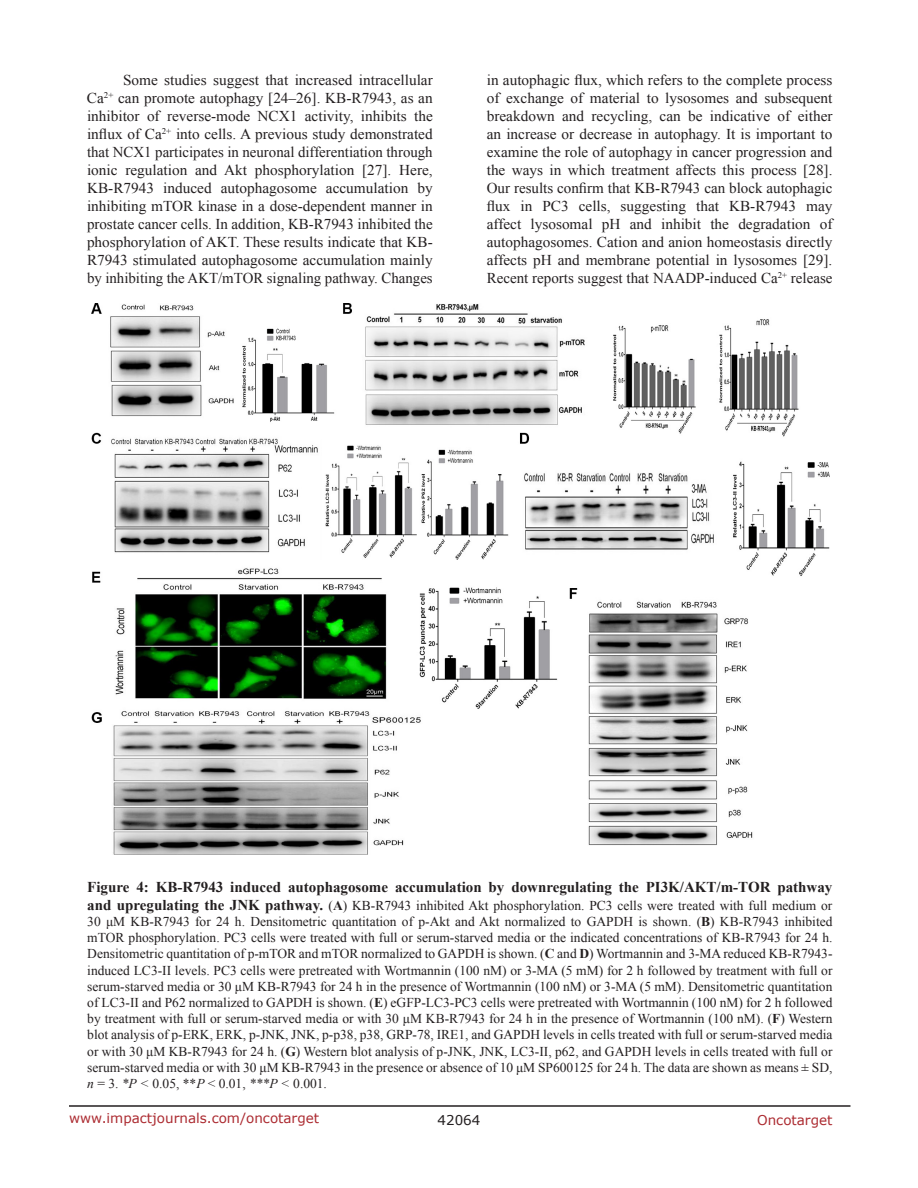
<style>
.page{position:relative;width:918px;height:1188px;background:#fff}
.page>*{position:absolute;margin:0;border:0;box-sizing:border-box;transform-origin:0 0}
.t1{font:15px/18px "Times New Roman";color:#231f20;text-align:justify}
.t2{font:700 15px "Times New Roman";color:#231f20}
.t3{font:13.5px/16.2px "Times New Roman";color:#231f20;text-align:justify}
.t4{font:13.5px "Verdana";color:#ac2b31}
.t5{font:13.5px "Verdana";color:#231f20}
.s1{font-weight:700;font-size:15px}
.s2{font-weight:700}
.s3{font-style:italic}
</style>
<div class="page">
<hr style="left:69px;top:1105px;width:781px;height:2px;background:#231f20">
<img style="left:91px;top:304px;width:738px;height:551px">
<p class="t1" style="left:87px;top:71px;width:347px;text-indent:36px">Some studies suggest that increased intracellular Ca<sup>2+</sup> can promote autophagy [24–26]. KB-R7943, as an inhibitor of reverse-mode NCX1 activity, inhibits the influx of Ca<sup>2+</sup> into cells. A previous study demonstrated that NCX1 participates in neuronal differentiation through ionic regulation and Akt phosphorylation [27]. Here, KB-R7943 induced autophagosome accumulation by inhibiting mTOR kinase in a dose-dependent manner in prostate cancer cells. In addition, KB-R7943 inhibited the phosphorylation of AKT. These results indicate that KB-R7943 stimulated autophagosome accumulation mainly by inhibiting the AKT/mTOR signaling pathway. Changes</p>
<p class="t1" style="left:487px;top:71px;width:347px">in autophagic flux, which refers to the complete process of exchange of material to lysosomes and subsequent breakdown and recycling, can be indicative of either an increase or decrease in autophagy. It is important to examine the role of autophagy in cancer progression and the ways in which treatment affects this process [28].<br>Our results confirm that KB-R7943 can block autophagic flux in PC3 cells, suggesting that KB-R7943 may affect lysosomal pH and inhibit the degradation of autophagosomes. Cation and anion homeostasis directly affects pH and membrane potential in lysosomes [29].<br>Recent reports suggest that NAADP-induced Ca<sup>2+</sup> release</p>
<p class="t2" style="left:87px;top:876px;width:663px">Figure 4: KB-R7943 induced autophagosome accumulation by downregulating the PI3K/AKT/m-TOR</p>
<p class="t2" style="left:777px;top:876px;width:57px">pathway</p>
<p class="t3" style="left:87px;top:897px;width:747px"><span class="s1">and upregulating the JNK pathway.</span> (<span class="s2">A</span>) KB-R7943 inhibited Akt phosphorylation. PC3 cells were treated with full medium or 30 μM KB-R7943 for 24 h. Densitometric quantitation of p-Akt and Akt normalized to GAPDH is shown. (<span class="s2">B</span>) KB-R7943 inhibited mTOR phosphorylation. PC3 cells were treated with full or serum-starved media or the indicated concentrations of KB-R7943 for 24 h.<br>Densitometric quantitation of p-mTOR and mTOR normalized to GAPDH is shown. (<span class="s2">C</span> and <span class="s2">D</span>) Wortmannin and 3-MA reduced KB-R7943- induced LC3-II levels. PC3 cells were pretreated with Wortmannin (100 nM) or 3-MA (5 mM) for 2 h followed by treatment with full or serum-starved media or 30 μM KB-R7943 for 24 h in the presence of Wortmannin (100 nM) or 3-MA (5 mM). Densitometric quantitation of LC3-II and P62 normalized to GAPDH is shown. (<span class="s2">E</span>) eGFP-LC3-PC3 cells were pretreated with Wortmannin (100 nM) for 2 h followed by treatment with full or serum-starved media or with 30 μM KB-R7943 for 24 h in the presence of Wortmannin (100 nM). (<span class="s2">F</span>) Western blot analysis of p-ERK, ERK, p-JNK, JNK, p-p38, p38, GRP-78, IRE1, and GAPDH levels in cells treated with full or serum-starved media or with 30 μM KB-R7943 for 24 h. (<span class="s2">G</span>) Western blot analysis of p-JNK, JNK, LC3-II, p62, and GAPDH levels in cells treated with full or serum-starved media or with 30 μM KB-R7943 in the presence or absence of 10 μM SP600125 for 24 h. The data are shown as means ± SD, <span class="s3">n</span> = 3. <span class="s3">*P &lt;</span> 0.05, **<span class="s3">P</span> &lt; 0.01, <span class="s3">***P &lt;</span> 0.001.</p>
<p class="t4" style="left:69px;top:1109px;width:252px">www.impactjournals.com/oncotarget</p>
<p class="t5" style="left:438px;top:1111px;width:44px">42064</p>
<p class="t4" style="left:757px;top:1111px;width:77px">Oncotarget</p>
</div>
